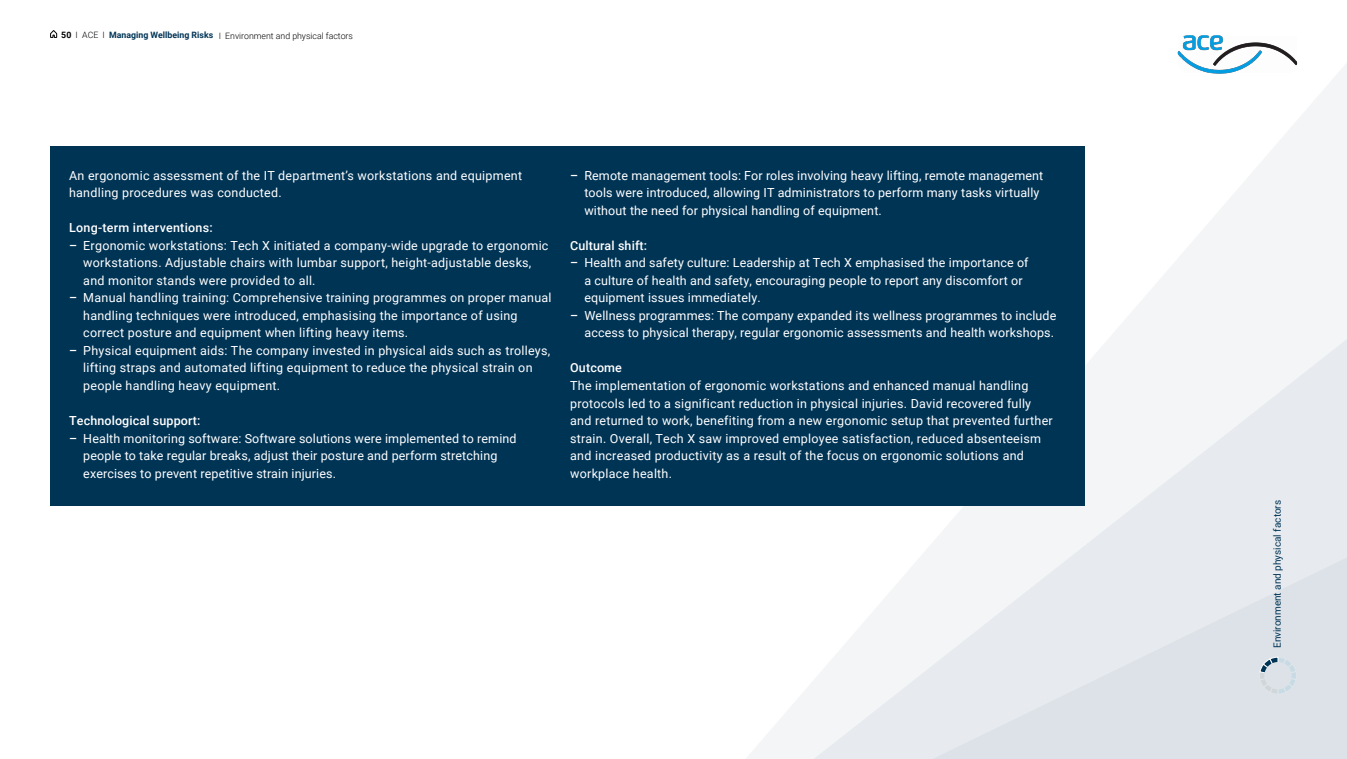
<style>
.page{position:relative;width:1347px;height:759px;background:#fff}
.page>*{position:absolute;margin:0;border:0;box-sizing:border-box;transform-origin:0 0}
.t1{font:12.5px/17.5px "Roboto";letter-spacing:.02em;color:#fff}
.t2{font:500 12.5px "Roboto";letter-spacing:.01em;color:#fff}
.t3{font:10px "Roboto";color:#003455}
.t4{font:300 8.75px "Roboto";color:#000}
.s1{font-weight:700}
.s2{font-weight:700;color:#003455}
.s3{font-weight:500}
</style>
<div class="page">
<svg style="left:609px;top:35px;width:737px;height:471px"></svg>
<svg style="left:614px;top:313px;width:732px;height:230px;fill:#f3f5f7"></svg>
<svg style="left:747px;top:543px;width:599px;height:215px"></svg>
<svg style="left:1259px;top:656px;width:37px;height:38px"></svg>
<div style="left:1264px;top:661px;width:27px;height:28px;background:#dce2e7;border-radius:50%"></div>
<div style="left:50px;top:146px;width:1034px;height:359px;background:#003455"></div>
<svg style="left:50px;top:30px;width:7px;height:8px"></svg>
<p class="t4" style="left:61px;top:29px;width:293px"><span class="s1">50</span> I ACE I <span class="s2">Managing Wellbeing Risks</span> I Environment and physical factors</p>
<p class="t1" style="left:69px;top:166px;width:454px">An ergonomic assessment of the IT department’s workstations and equipment handling procedures was conducted.</p>
<p class="t2" style="left:69px;top:219px;width:145px">Long-term interventions:</p>
<p class="t1" style="left:83px;top:236px;width:467px;text-indent:-14px"><span class="s3">–</span> Ergonomic workstations: Tech X initiated a company-wide upgrade to ergonomic workstations. Adjustable chairs with lumbar support, height-adjustable desks, and monitor stands were provided to all.</p>
<p class="t1" style="left:83px;top:288px;width:470px;text-indent:-14px"><span class="s3">–</span> Manual handling training: Comprehensive training programmes on proper manual handling techniques were introduced, emphasising the importance of using correct posture and equipment when lifting heavy items.</p>
<p class="t1" style="left:83px;top:341px;width:468px;text-indent:-14px"><span class="s3">–</span> Physical equipment aids: The company invested in physical aids such as trolleys, lifting straps and automated lifting equipment to reduce the physical strain on people handling heavy equipment.</p>
<p class="t2" style="left:69px;top:411px;width:133px">Technological support:</p>
<p class="t1" style="left:83px;top:428px;width:435px;text-indent:-14px"><span class="s3">–</span> Health monitoring software: Software solutions were implemented to remind people to take regular breaks, adjust their posture and perform stretching exercises to prevent repetitive strain injuries.</p>
<p class="t1" style="left:584px;top:166px;width:460px;text-indent:-14px"><span class="s3">–</span> Remote management tools: For roles involving heavy lifting, remote management tools were introduced, allowing IT administrators to perform many tasks virtually without the need for physical handling of equipment.</p>
<p class="t2" style="left:570px;top:236px;width:78px">Cultural shift:</p>
<p class="t1" style="left:584px;top:253px;width:446px;text-indent:-14px"><span class="s3">–</span> Health and safety culture: Leadership at Tech X emphasised the importance of a culture of health and safety, encouraging people to report any discomfort or equipment issues immediately.</p>
<p class="t1" style="left:570px;top:306px;width:487px;text-align:right"><span class="s3">–</span> Wellness programmes: The company expanded its wellness programmes to include access to physical therapy, regular ergonomic assessments and health workshops.</p>
<p class="t2" style="left:570px;top:359px;width:53px">Outcome</p>
<p class="t1" style="left:570px;top:376px;width:484px">The implementation of ergonomic workstations and enhanced manual handling protocols led to a significant reduction in physical injuries. David recovered fully and returned to work, benefiting from a new ergonomic setup that prevented further strain. Overall, Tech X saw improved employee satisfaction, reduced absenteeism and increased productivity as a result of the focus on ergonomic solutions and workplace health.</p>
<p class="t3" style="left:1270px;top:648px;width:149px;rotate:-90deg">Environment and physical factors</p>
</div>
